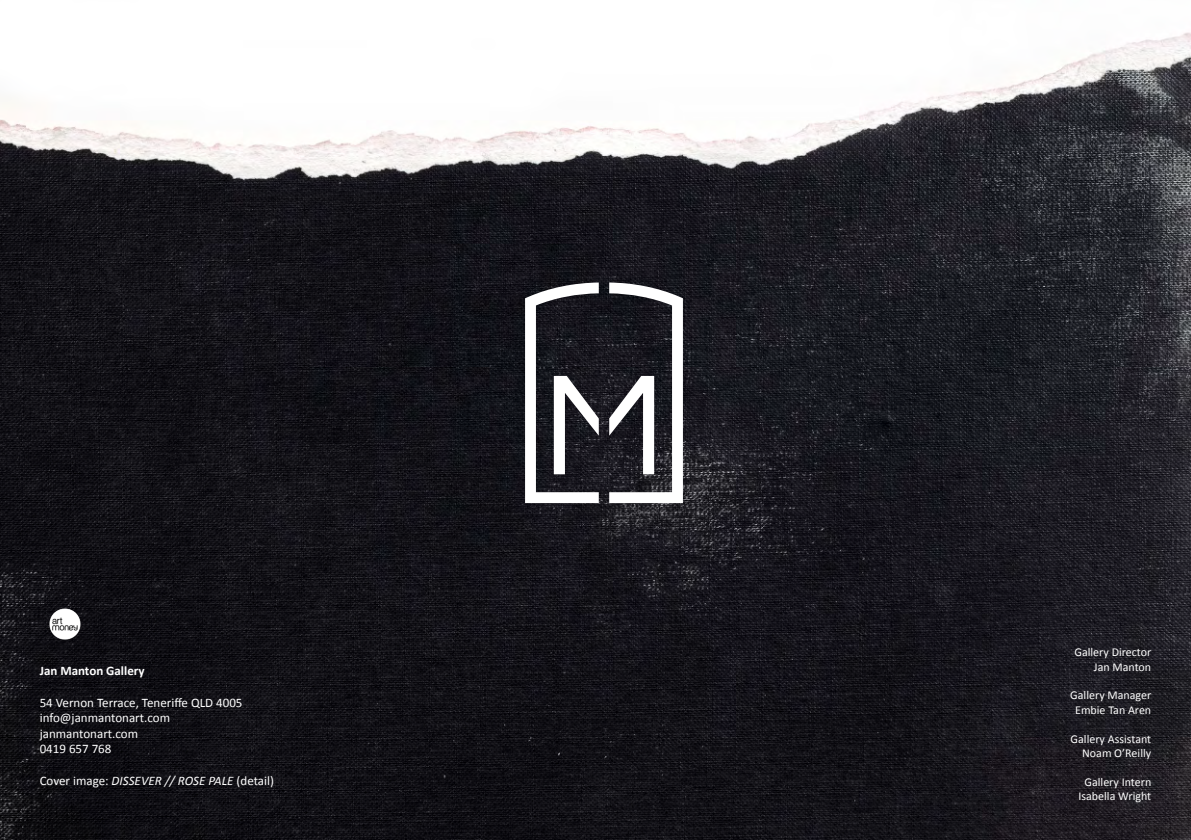
<style>
.page{position:relative;width:1191px;height:840px;background:#fff}
.page>*{position:absolute;margin:0;border:0;box-sizing:border-box;transform-origin:0 0}
.t1{font:13px/15.6px "Calibri";color:#fff}
.t2{font:700 13px "Calibri";color:#fff}
.t3{font:12px/14.4px "Calibri";color:#fff;text-align:right}
.s1{font-style:italic}
</style>
<div class="page">
<img style="left:0;top:32px;width:1191px;height:807px">
<img style="left:40px;top:598px;width:51px;height:51px">
<svg style="left:609px;top:282px;width:74px;height:221px"></svg>
<svg style="left:525px;top:282px;width:74px;height:221px"></svg>
<p class="t2" style="left:40px;top:661px;width:107px">Jan Manton Gallery</p>
<p class="t1" style="left:40px;top:693px;width:204px">54 Vernon Terrace, Teneriffe QLD 4005 info@janmantonart.com janmantonart.com<br>0419 657 768</p>
<p class="t1" style="left:40px;top:771px;width:236px">Cover image: <span class="s1">DISSEVER // ROSE PALE</span> (detail)</p>
<p class="t3" style="left:1074px;top:644px;width:78px">Gallery Director<br>Jan Manton</p>
<p class="t3" style="left:1070px;top:687px;width:82px;text-align:center">Gallery Manager<br>Embie Tan Aren</p>
<p class="t3" style="left:1070px;top:730px;width:82px">Gallery Assistant<br>Noam O’Reilly</p>
<p class="t3" style="left:1078px;top:773px;width:74px;text-align:center">Gallery Intern<br>Isabella Wright</p>
</div>
